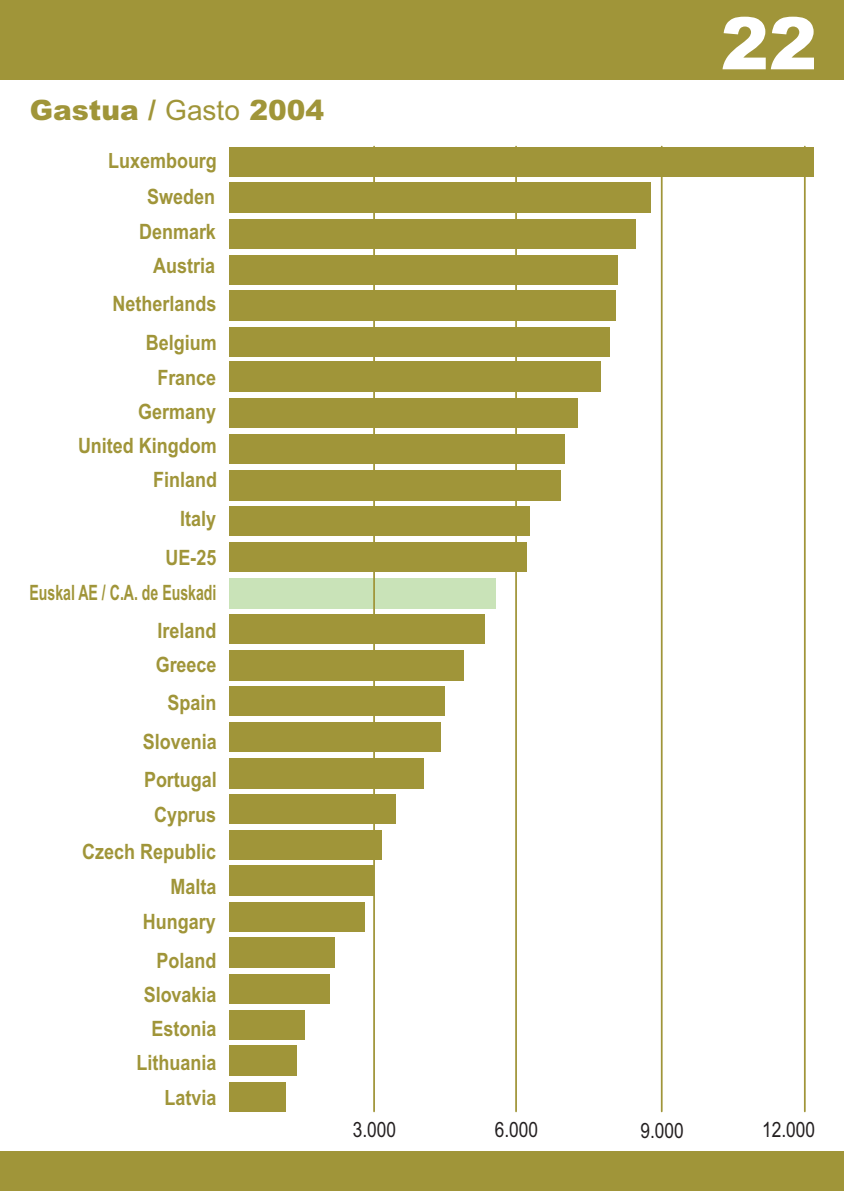
<style>
.page{position:relative;width:844px;height:1191px;background:#fff}
.page>*{position:absolute;margin:0;border:0;box-sizing:border-box;transform-origin:0 0}
.t1{font:900 72.45px "Arial";color:#fff}
.t2{font:900 28px "Arial";color:#a09539}
.t3{font:700 21px/34.3px "Arial Narrow";color:#a09539;text-align:right;scale:1.04 1}
.t4{font:700 21px "Arial Narrow";color:#a09539;scale:.81 1}
.t5{font:21px "Arial Narrow";color:#231f20}
.s1{font-weight:400}
</style>
<div class="page">
<div style="left:0;top:0;width:843px;height:79px;background:#a09539"></div>
<div style="left:0;top:1151px;width:843px;height:40px;background:#a09539"></div>
<div style="left:229px;top:1081px;width:56px;height:30px;background:#a09539"></div>
<div style="left:229px;top:1045px;width:68px;height:30px;background:#a09539"></div>
<div style="left:229px;top:1009px;width:76px;height:30px;background:#a09539"></div>
<div style="left:229px;top:974px;width:100px;height:29px;background:#a09539"></div>
<div style="left:229px;top:937px;width:106px;height:31px;background:#a09539"></div>
<div style="left:229px;top:902px;width:136px;height:29px;background:#a09539"></div>
<div style="left:229px;top:865px;width:145px;height:31px;background:#a09539"></div>
<div style="left:229px;top:830px;width:152px;height:29px;background:#a09539"></div>
<div style="left:229px;top:794px;width:167px;height:30px;background:#a09539"></div>
<div style="left:229px;top:758px;width:194px;height:30px;background:#a09539"></div>
<div style="left:229px;top:722px;width:211px;height:30px;background:#a09539"></div>
<div style="left:229px;top:686px;width:216px;height:30px;background:#a09539"></div>
<div style="left:229px;top:650px;width:234px;height:30px;background:#a09539"></div>
<div style="left:229px;top:614px;width:255px;height:30px;background:#a09539"></div>
<div style="left:229px;top:578px;width:266px;height:30px;background:#c9e3b8"></div>
<div style="left:229px;top:542px;width:297px;height:30px;background:#a09539"></div>
<div style="left:229px;top:506px;width:300px;height:30px;background:#a09539"></div>
<div style="left:229px;top:470px;width:331px;height:30px;background:#a09539"></div>
<div style="left:229px;top:434px;width:335px;height:30px;background:#a09539"></div>
<div style="left:229px;top:398px;width:348px;height:30px;background:#a09539"></div>
<div style="left:229px;top:361px;width:371px;height:31px;background:#a09539"></div>
<div style="left:229px;top:326px;width:380px;height:30px;background:#a09539"></div>
<div style="left:229px;top:290px;width:386px;height:30px;background:#a09539"></div>
<div style="left:229px;top:254px;width:388px;height:30px;background:#a09539"></div>
<div style="left:229px;top:219px;width:406px;height:30px;background:#a09539"></div>
<div style="left:229px;top:183px;width:421px;height:30px;background:#a09539"></div>
<div style="left:229px;top:147px;width:585px;height:30px;background:#a09539"></div>
<hr style="left:515px;top:147px;width:2px;height:964px;background:#a09539">
<hr style="left:660px;top:147px;width:2px;height:964px;background:#a09539">
<hr style="left:803px;top:147px;width:2px;height:964px;background:#a09539">
<hr style="left:373px;top:147px;width:2px;height:964px;background:#a09539">
<h2 class="t2" style="left:30px;top:100px;width:296px">Gastua / <span class="s1">Gasto</span> 2004</h2>
<p class="t3" style="left:108px;top:145px;width:106px">Luxembourg</p>
<p class="t3" style="left:147px;top:181px;width:67px">Sweden</p>
<p class="t3" style="left:139px;top:216px;width:75px">Denmark</p>
<p class="t3" style="left:153px;top:251px;width:61px">Austria</p>
<p class="t3" style="left:113px;top:289px;width:101px">Netherlands</p>
<p class="t3" style="left:146px;top:327px;width:70px">Belgium</p>
<p class="t3" style="left:157px;top:362px;width:58px">France</p>
<p class="t3" style="left:138px;top:396px;width:76px">Germany</p>
<p class="t3" style="left:78px;top:430px;width:135px">United Kingdom</p>
<p class="t3" style="left:153px;top:465px;width:63px">Finland</p>
<p class="t3" style="left:180px;top:503px;width:36px">Italy</p>
<p class="t3" style="left:165px;top:542px;width:50px">UE-25</p>
<p class="t4" style="left:30px;top:585px;width:232px">Euskal AE / C.A. de Euskadi</p>
<p class="t3" style="left:157px;top:615px;width:58px">Ireland</p>
<p class="t3" style="left:156px;top:649px;width:60px">Greece</p>
<p class="t3" style="left:167px;top:688px;width:49px">Spain</p>
<p class="t3" style="left:143px;top:726px;width:72px">Slovenia</p>
<p class="t3" style="left:144px;top:764px;width:72px">Portugal</p>
<p class="t3" style="left:154px;top:799px;width:61px">Cyprus</p>
<p class="t3" style="left:82px;top:837px;width:130px">Czech Republic</p>
<p class="t3" style="left:143px;top:871px;width:72px">Malta<br>Hungary</p>
<p class="t3" style="left:136px;top:945px;width:78px">Poland<br>Slovakia<br>Estonia<br>Lithuania<br>Latvia</p>
<h1 class="t1" style="left:720px;top:17px;width:98px">22</h1>
<p class="t5" style="left:353px;top:1122px;width:45px">3.000</p>
<p class="t5" style="left:494px;top:1121px;width:45px">6.000</p>
<p class="t5" style="left:640px;top:1122px;width:45px">9.000</p>
<p class="t5" style="left:761px;top:1121px;width:55px">12.000</p>
</div>
